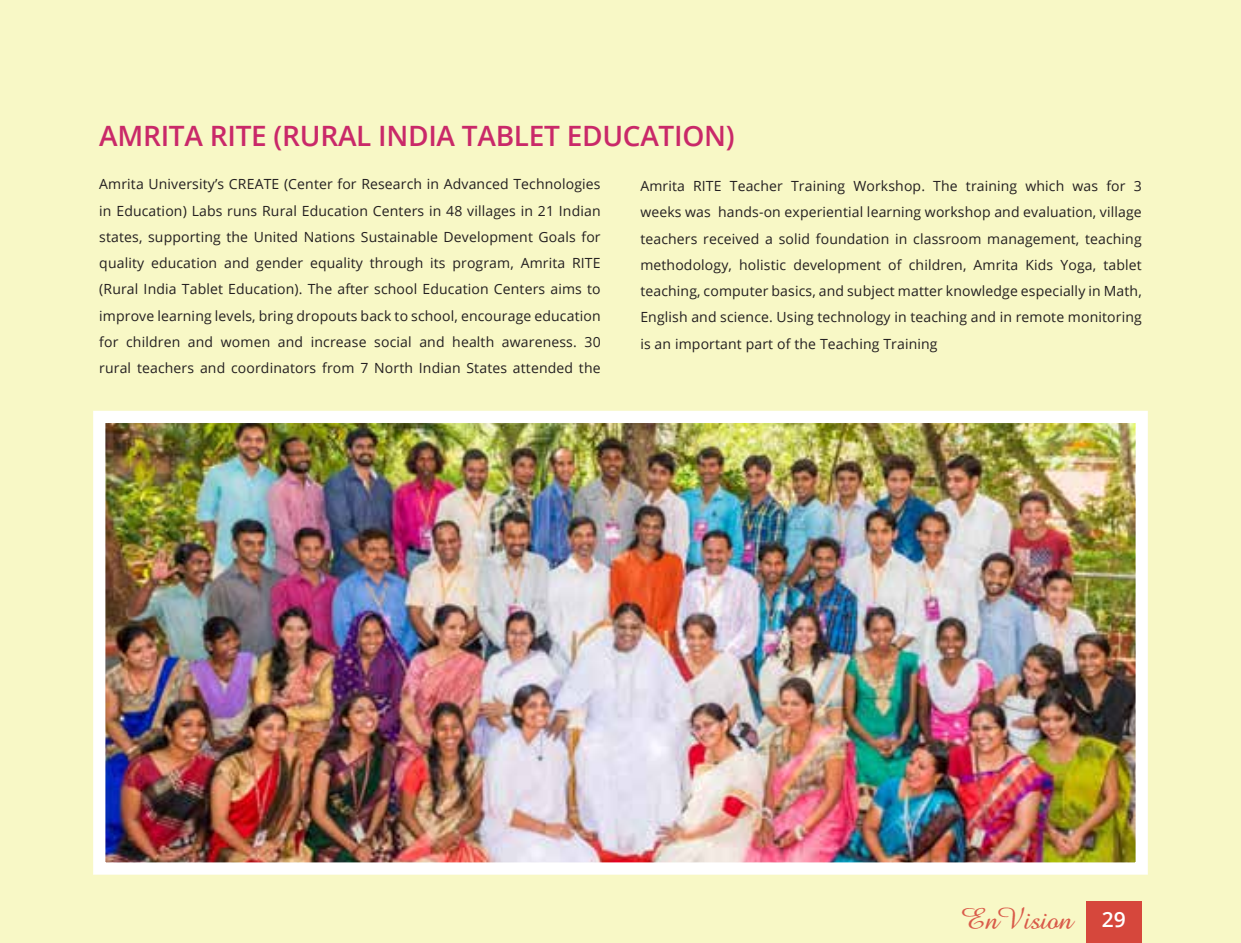
<style>
.page{position:relative;width:1241px;height:943px;background:#fff}
.page>*{position:absolute;margin:0;border:0;box-sizing:border-box;transform-origin:0 0}
.t1{font:600 28px "Open Sans";letter-spacing:-.01em;color:#c92969}
.t2{font:600 21px "Open Sans";color:#fff}
.t3{font:19.25px "Abbeyline";letter-spacing:-.01em;color:#d95a49}
.body{font:14px/26.2px "Open Sans";letter-spacing:.01em;color:#231f20;text-align:justify}
</style>
<div class="page">
<div style="left:0;top:0;width:1240px;height:943px;background:#f8f8c6"></div>
<img style="left:106px;top:424px;width:1028px;height:437px">
<div style="left:93px;top:411px;width:1054px;height:463px;border:12px solid #fff"></div>
<div style="left:1085px;top:901px;width:56px;height:42px;background:#d6473c"></div>
<p class="t1" style="left:99px;top:116px;width:637px">AMRITA RITE (RURAL INDIA TABLET EDUCATION)</p>
<p class="body" style="left:99px;top:171px;width:503px">Amrita University’s CREATE (Center for Research in Advanced Technologies in Education) Labs runs Rural Education Centers in 48 villages in 21 Indian states, supporting the United Nations Sustainable Development Goals for quality education and gender equality through its program, Amrita RITE (Rural India Tablet Education). The after school Education Centers aims to improve learning levels, bring dropouts back to school, encourage education for children and women and increase social and health awareness. 30 rural teachers and coordinators from 7 North Indian States attended the</p>
<p class="body" style="left:640px;top:172px;width:503px">Amrita RITE Teacher Training Workshop. The training which was for 3 weeks was hands-on experiential learning workshop and evaluation, village teachers received a solid foundation in classroom management, teaching methodology, holistic development of children, Amrita Kids Yoga, tablet teaching, computer basics, and subject matter knowledge especially in Math, English and science. Using technology in teaching and in remote monitoring is an important part of the Teaching Training</p>
<p class="t3" style="left:961px;top:911px;width:112px">EnVision</p>
<p class="t2" style="left:1101px;top:904px;width:25px">29</p>
</div>
